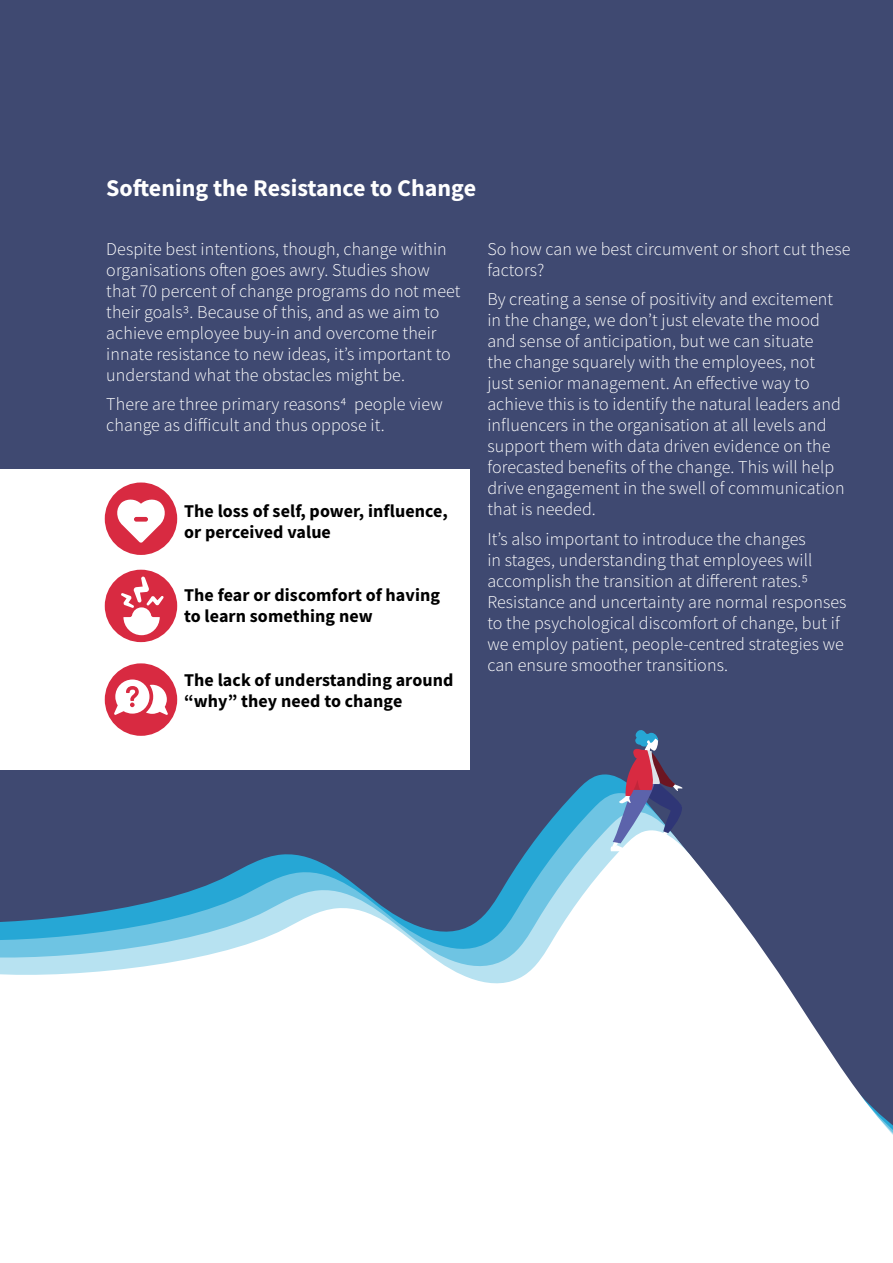
<style>
.page{position:relative;width:893px;height:1263px;background:#3f4971}
.page>*{position:absolute;margin:0;border:0;box-sizing:border-box;transform-origin:0 0}
.t1{font:700 24px "Source Sans Pro";color:#fff}
.t2{font:300 18px/21px "Source Sans Pro";letter-spacing:.005em;color:#fff}
.t3{font:700 18px/21px "Source Sans Pro";letter-spacing:.005em;color:#000}
</style>
<div class="page">
<svg style="left:0;top:826px;width:893px;height:437px;fill:#fff"></svg>
<svg style="left:611px;top:730px;width:72px;height:121px"></svg>
<div style="left:0;top:469px;width:469px;height:301px;background:#fff"></div>
<div style="left:105px;top:482px;width:72px;height:73px;background:#d82a41;border-radius:50%"></div>
<svg style="left:117px;top:499px;width:48px;height:44px"></svg>
<div style="left:105px;top:570px;width:72px;height:72px;background:#d82a41;border-radius:50%"></div>
<svg style="left:121px;top:576px;width:43px;height:59px"></svg>
<div style="left:105px;top:663px;width:72px;height:73px;background:#d82a41;border-radius:50%"></div>
<svg style="left:114px;top:679px;width:54px;height:36px"></svg>
<h1 class="t1" style="left:106px;top:172px;width:371px">Softening the Resistance to Change</h1>
<p class="t2" style="left:106px;top:238px;width:356px">Despite best intentions, though, change within organisations often goes awry. Studies show that 70 percent of change programs do not meet their goals3. Because of this, and as we aim to achieve employee buy-in and overcome their innate resistance to new ideas, it’s important to understand what the obstacles might be.</p>
<p class="t2" style="left:106px;top:394px;width:338px">There are three primary reasons4 people view change as difficult and thus oppose it.</p>
<p class="t3" style="left:184px;top:500px;width:265px">The loss of self, power, influence, or perceived value</p>
<p class="t3" style="left:184px;top:585px;width:257px">The fear or discomfort of having to learn something new</p>
<p class="t3" style="left:184px;top:669px;width:271px">The lack of understanding around “why” they need to change</p>
<p class="t2" style="left:487px;top:238px;width:365px">So how can we best circumvent or short cut these factors?</p>
<p class="t2" style="left:487px;top:289px;width:359px">By creating a sense of positivity and excitement in the change, we don’t just elevate the mood and sense of anticipation, but we can situate<br>the change squarely with the employees, not just senior management. An effective way to achieve this is to identify the natural leaders and influencers in the organisation at all levels and support them with data driven evidence on the forecasted benefits of the change. This will help drive engagement in the swell of communication that is needed.</p>
<p class="t2" style="left:487px;top:528px;width:361px">It’s also important to introduce the changes<br>in stages, understanding that employees will accomplish the transition at different rates.5<br>Resistance and uncertainty are normal responses to the psychological discomfort of change, but if we employ patient, people-centred strategies we can ensure smoother transitions.</p>
</div>
